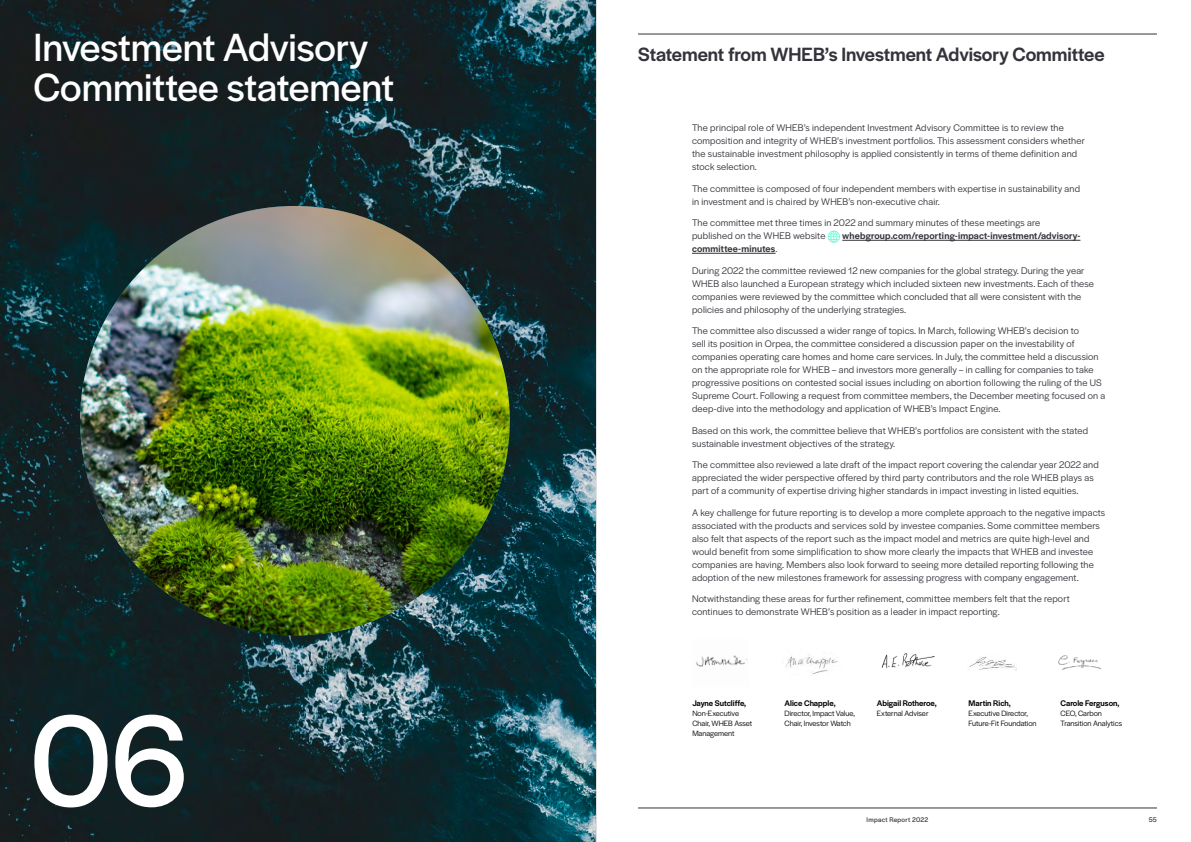
<style>
.page{position:relative;width:1191px;height:842px;background:#fff}
.page>*{position:absolute;margin:0;border:0;box-sizing:border-box;transform-origin:0 0}
.t1{font:134.9px "Halyard Display";color:#fff}
.t2{font:41px/40px "Halyard Display";color:#fff}
.t3{font:500 20px "Halyard Display";color:#33333b}
.t4{font:10px/13px "Halyard Display";letter-spacing:.02em;color:#33333b}
.t5{font:500 10px "Halyard Display";letter-spacing:.02em;color:#33333b}
.t6{font:500 8.5px "Halyard Display";color:#000}
.t7{font:8px/10px "Halyard Display";color:#000}
.t8{font:7px "Halyard Display";letter-spacing:.04em;color:#33333b}
.s1{font-weight:500}
</style>
<div class="page">
<hr style="left:595px;top:0;width:1px;height:842px;background:#231f20">
<img style="left:0;top:0;width:595px;height:842px">
<img style="left:80px;top:206px;width:430px;height:429px;border-radius:215px">
<hr style="left:842px;top:240px;width:238px;height:1px;background:#33333b">
<hr style="left:692px;top:253px;width:83px;height:1px;background:#33333b">
<svg style="left:827px;top:231px;width:13px;height:12px"></svg>
<img style="left:696px;top:655px;width:51px;height:12px">
<img style="left:1058px;top:655px;width:44px;height:15px">
<img style="left:786px;top:656px;width:52px;height:18px">
<img style="left:969px;top:657px;width:47px;height:14px">
<img style="left:881px;top:653px;width:54px;height:15px">
<hr style="left:638px;top:808px;width:519px;height:1px;background:#33333b">
<hr style="left:638px;top:34px;width:519px;height:1px;background:#33333b">
<h2 class="t2" style="left:34px;top:25px;width:362px">Investment Advisory<br>Committee statement</h2>
<h1 class="t1" style="left:30px;top:665px;width:161px">06</h1>
<h3 class="t3" style="left:638px;top:40px;width:468px">Statement from WHEB’s Investment Advisory Committee</h3>
<p class="t4" style="left:692px;top:121px;width:394px">The principal role of WHEB’s independent Investment Advisory Committee is to review the composition and integrity of WHEB’s investment portfolios. This assessment considers whether the sustainable investment philosophy is applied consistently in terms of theme definition and stock selection.</p>
<p class="t4" style="left:692px;top:181px;width:389px">The committee is composed of four independent members with expertise in sustainability and in investment and is chaired by WHEB’s non-executive chair.</p>
<p class="t4" style="left:692px;top:216px;width:350px">The committee met three times in 2022 and summary minutes of these meetings are published on the WHEB website</p>
<p class="t5" style="left:842px;top:229px;width:240px">whebgroup.com/reporting-impact-investment/advisory-</p>
<p class="t4" style="left:692px;top:238px;width:394px;line-height:21.5px"><span class="s1">committee-minutes</span>.<br>During 2022 the committee reviewed 12 new companies for the global strategy. During the year</p>
<p class="t4" style="left:692px;top:276px;width:403px">WHEB also launched a European strategy which included sixteen new investments. Each of these companies were reviewed by the committee which concluded that all were consistent with the policies and philosophy of the underlying strategies.</p>
<p class="t4" style="left:692px;top:324px;width:415px">The committee also discussed a wider range of topics. In March, following WHEB’s decision to<br>sell its position in Orpea, the committee considered a discussion paper on the investability of companies operating care homes and home care services. In July, the committee held a discussion on the appropriate role for WHEB – and investors more generally – in calling for companies to take progressive positions on contested social issues including on abortion following the ruling of the US Supreme Court. Following a request from committee members, the December meeting focused on a deep-dive into the methodology and application of WHEB’s Impact Engine.</p>
<p class="t4" style="left:692px;top:423px;width:397px">Based on this work, the committee believe that WHEB’s portfolios are consistent with the stated sustainable investment objectives of the strategy.</p>
<p class="t4" style="left:692px;top:458px;width:408px">The committee also reviewed a late draft of the impact report covering the calendar year 2022 and appreciated the wider perspective offered by third party contributors and the role WHEB plays as part of a community of expertise driving higher standards in impact investing in listed equities.</p>
<p class="t4" style="left:692px;top:505px;width:415px">A key challenge for future reporting is to develop a more complete approach to the negative impacts associated with the products and services sold by investee companies. Some committee members also felt that aspects of the report such as the impact model and metrics are quite high-level and would benefit from some simplification to show more clearly the impacts that WHEB and investee companies are having. Members also look forward to seeing more detailed reporting following the adoption of the new milestones framework for assessing progress with company engagement.</p>
<p class="t4" style="left:692px;top:592px;width:379px">Notwithstanding these areas for further refinement, committee members felt that the report continues to demonstrate WHEB’s position as a leader in impact reporting.</p>
<p class="t6" style="left:692px;top:697px;width:55px">Jayne Sutcliffe,</p>
<p class="t7" style="left:692px;top:708px;width:61px">Non-Executive<br>Chair, WHEB Asset<br>Management</p>
<p class="t6" style="left:784px;top:697px;width:52px">Alice Chapple,</p>
<p class="t7" style="left:784px;top:708px;width:72px">Director, Impact Value,<br>Chair, Investor Watch</p>
<p class="t6" style="left:877px;top:697px;width:61px">Abigail Rotheroe,</p>
<p class="t7" style="left:877px;top:708px;width:53px">External Adviser</p>
<p class="t6" style="left:968px;top:697px;width:44px">Martin Rich,</p>
<p class="t7" style="left:968px;top:708px;width:69px">Executive Director,<br>Future-Fit Foundation</p>
<p class="t6" style="left:1060px;top:697px;width:60px">Carole Ferguson,</p>
<p class="t7" style="left:1060px;top:708px;width:63px">CEO, Carbon<br>Transition Analytics</p>
<p class="t8" style="left:866px;top:815px;width:63px">Impact Report 2022</p>
<p class="t8" style="left:1148px;top:815px;width:9px">55</p>
</div>
